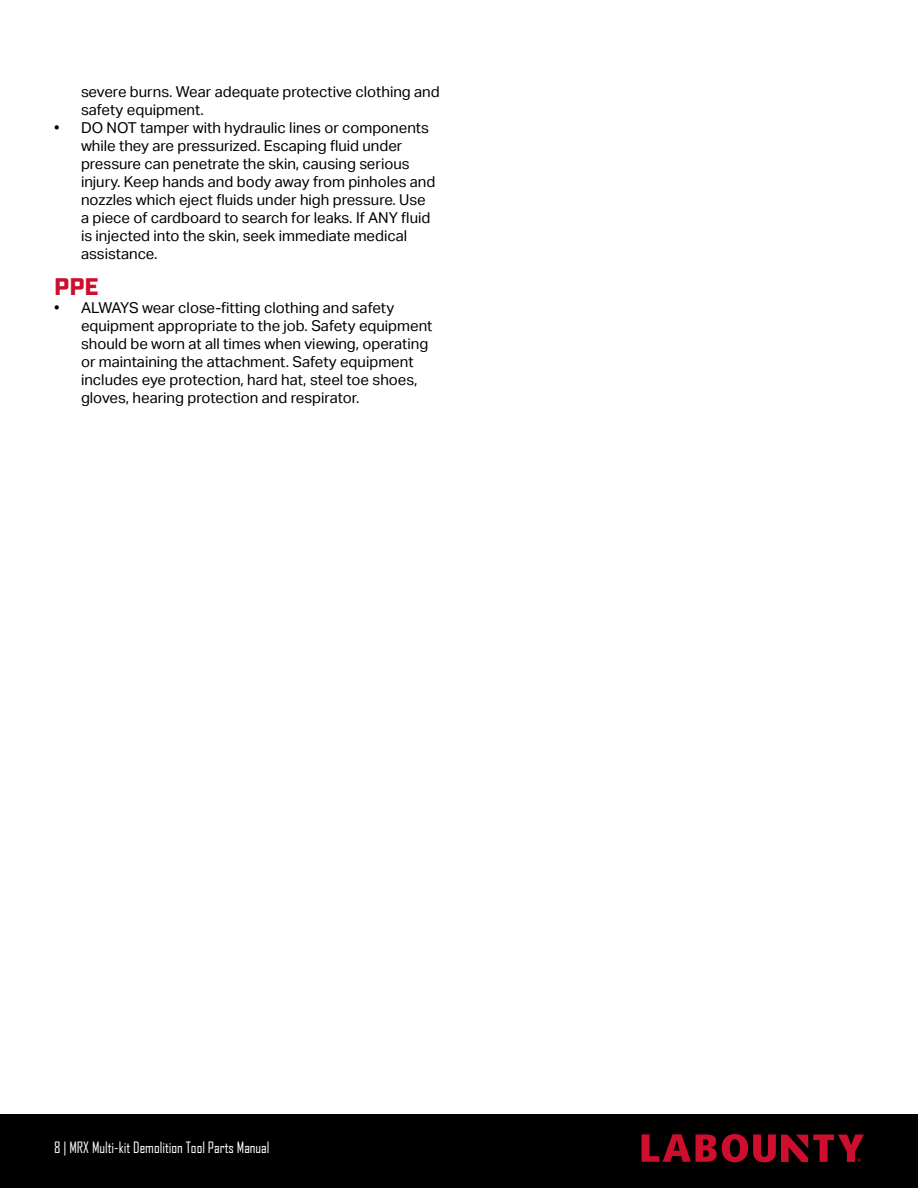
<style>
.page{position:relative;width:918px;height:1188px;background:#fff}
.page>*{position:absolute;margin:0;border:0;box-sizing:border-box;transform-origin:0 0}
.t1{font:900 24px "Industry";color:#ce0e2d}
.t2{font:15px/18px "Aktiv Grotesk";color:#000}
.t3{font:15px "Agency FB";color:#fff}
</style>
<div class="page">
<div style="left:0;top:1114px;width:918px;height:74px;background:#000"></div>
<svg style="left:642px;top:1134px;width:222px;height:28px"></svg>
<p class="t2" style="left:81px;top:83px;width:360px">severe burns. Wear adequate protective clothing and safety equipment.</p>
<p class="t2" style="left:81px;top:119px;width:356px;text-indent:-27px">• DO NOT tamper with hydraulic lines or components while they are pressurized. Escaping fluid under pressure can penetrate the skin, causing serious injury. Keep hands and body away from pinholes and nozzles which eject fluids under high pressure. Use a piece of cardboard to search for leaks. If ANY fluid is injected into the skin, seek immediate medical assistance.</p>
<h1 class="t1" style="left:54px;top:272px;width:46px">PPE</h1>
<p class="t2" style="left:81px;top:299px;width:353px;text-indent:-27px">• ALWAYS wear close-fitting clothing and safety equipment appropriate to the job. Safety equipment should be worn at all times when viewing, operating or maintaining the attachment. Safety equipment includes eye protection, hard hat, steel toe shoes, gloves, hearing protection and respirator.</p>
<p class="t3" style="left:54px;top:1138px;width:217px">8 | MRX Multi-kit Demolition Tool Parts Manual</p>
</div>
